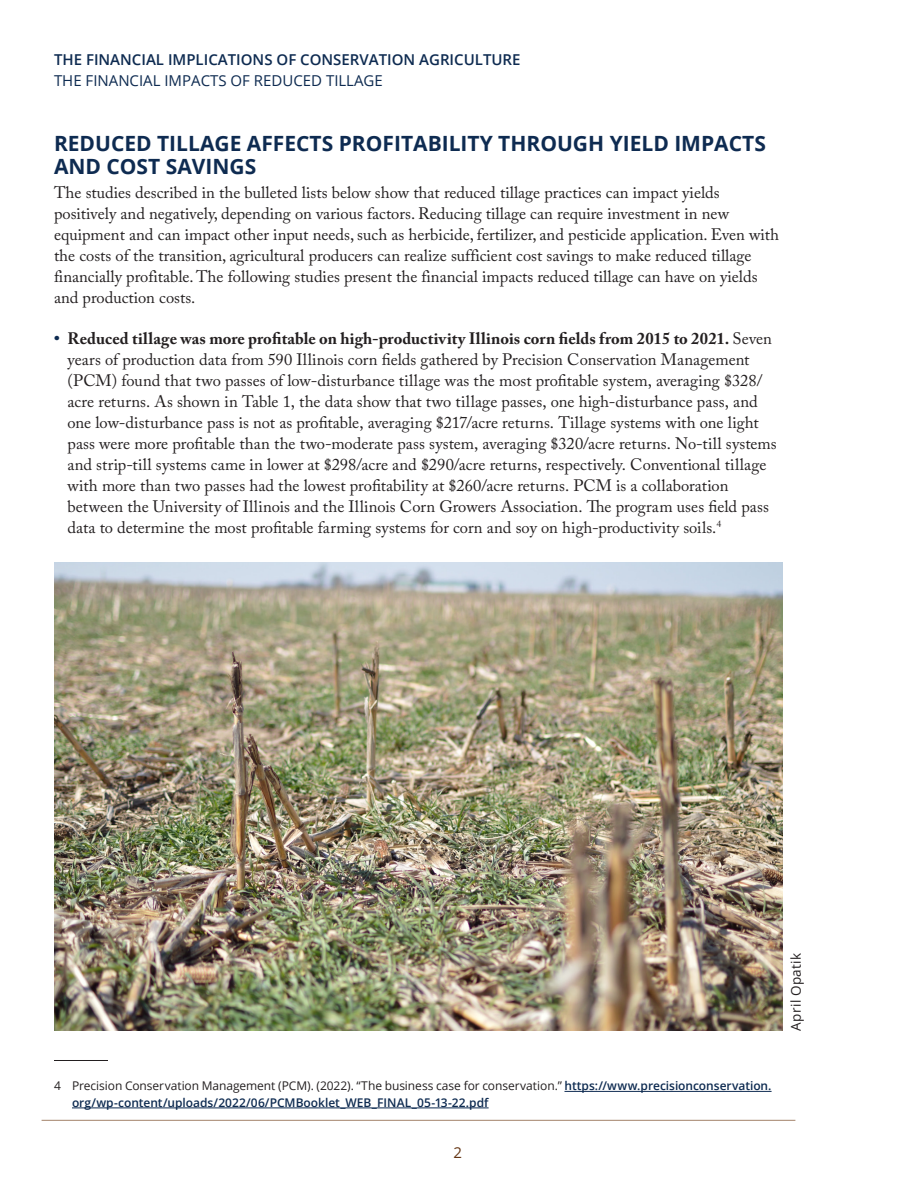
<style>
.page{position:relative;width:918px;height:1188px;background:#fff}
.page>*{position:absolute;margin:0;border:0;box-sizing:border-box;transform-origin:0 0}
.Heading_2{font:700 21px/22.5px "Open Sans";color:#0e2b51}
.t1{font:16.5px/21px "Adobe Caslon Pro";color:#231f20}
.t2{font:600 15px "Open Sans";color:#0e2b51}
.t3{font:15px "Open Sans";color:#0e2b51}
.t4{font:15px "Open Sans";color:#643513}
.Photo_Credit{font:13.5px "Open Sans";letter-spacing:.025em;color:#231f20}
.Footnote_Text{font:600 12px/16.5px "Open Sans";color:#0e2b51}
.s1{font-weight:700;color:#0e2b51}
.s2{font-weight:700}
.s3{font-weight:400;color:#231f20}
</style>
<div class="page">
<hr style="left:42px;top:1120px;width:753px;height:1px;background:#a4836a">
<hr style="left:54px;top:1060px;width:54px;height:1px;background:#231f20">
<hr style="left:564px;top:1091px;width:208px;height:1px;background:#0e2b51">
<hr style="left:72px;top:1108px;width:417px;height:1px;background:#0e2b51">
<img style="left:54px;top:562px;width:729px;height:469px">
<p class="t2" style="left:54px;top:50px;width:468px">THE FINANCIAL IMPLICATIONS OF CONSERVATION AGRICULTURE</p>
<p class="t3" style="left:54px;top:71px;width:330px">THE FINANCIAL IMPACTS OF REDUCED TILLAGE</p>
<h2 class="Heading_2" style="left:54px;top:132px;width:713px">REDUCED TILLAGE AFFECTS PROFITABILITY THROUGH YIELD IMPACTS<br>AND COST SAVINGS</h2>
<p class="t1" style="left:54px;top:181px;width:727px">The studies described in the bulleted lists below show that reduced tillage practices can impact yields positively and negatively, depending on various factors. Reducing tillage can require investment in new equipment and can impact other input needs, such as herbicide, fertilizer, and pesticide application. Even with the costs of the transition, agricultural producers can realize sufficient cost savings to make reduced tillage financially profitable. The following studies present the financial impacts reduced tillage can have on yields and production costs.</p>
<p class="t1" style="left:68px;top:328px;width:711px;text-indent:-14px"><span class="s1">•</span> <span class="s2">Reduced tillage was more profitable on high-productivity Illinois corn fields from 2015 to 2021.</span> Seven years of production data from 590 Illinois corn fields gathered by Precision Conservation Management (PCM) found that two passes of low-disturbance tillage was the most profitable system, averaging $328/ acre returns. As shown in Table 1, the data show that two tillage passes, one high-disturbance pass, and one low-disturbance pass is not as profitable, averaging $217/acre returns. Tillage systems with one light pass were more profitable than the two-moderate pass system, averaging $320/acre returns. No-till systems and strip-till systems came in lower at $298/acre and $290/acre returns, respectively. Conventional tillage with more than two passes had the lowest profitability at $260/acre returns. PCM is a collaboration between the University of Illinois and the Illinois Corn Growers Association. The program uses field pass data to determine the most profitable farming systems for corn and soy on high-productivity soils.<sup>4</sup></p>
<p class="Photo_Credit" style="left:787px;top:1031px;width:79px;rotate:-90deg">April Opatik</p>
<p class="Footnote_Text" style="left:72px;top:1078px;width:701px;text-indent:-18px"><span class="s3">4 Precision Conservation Management (PCM). (2022). “The business case for conservation.”</span> https://www.precisionconservation. org/wp-content/uploads/2022/06/PCMBooklet_WEB_FINAL_05-13-22.pdf</p>
<p class="t4" style="left:454px;top:1142px;width:10px">2</p>
</div>
